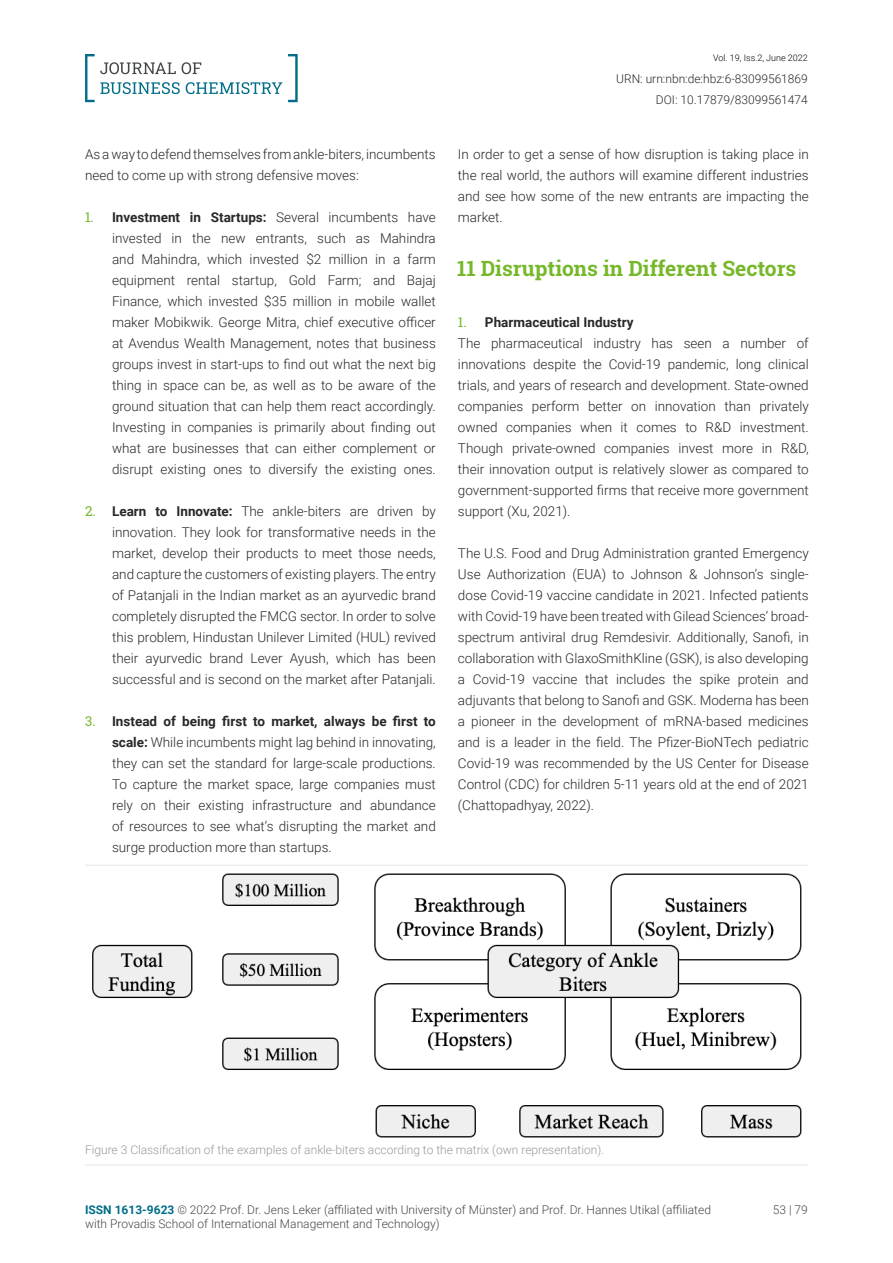
<style>
.page{position:relative;width:893px;height:1263px;background:#fff}
.page>*{position:absolute;margin:0;border:0;box-sizing:border-box;transform-origin:0 0}
.t1{font:700 21px "Roboto Slab";color:#76b82a}
.t2{font:300 13.5px/21px "Roboto";color:#282827;text-align:justify}
.t3{font:13.5px "Roboto Bold 2";color:#282827}
.t4{font:300 12px/14.4px "Roboto";color:#444749}
.t5{font:300 12px "Roboto";color:#979a97}
.t6{font:300 12px/21px "Roboto";color:#282827;text-align:right}
.t7{font:300 9px "Roboto";color:#000}
.s1{font-family:"Roboto Slab";font-weight:400;color:#76b82a}
.s2{font-weight:700}
.s3{font-family:"Roboto Slab";color:#76b82a}
.s4{font-weight:700;color:#006e89}
</style>
<div class="page">
<hr style="left:85px;top:1164px;width:723px;height:2px;background:#ededed">
<svg style="left:288px;top:54px;width:10px;height:48px"></svg>
<svg style="left:85px;top:54px;width:197px;height:48px"></svg>
<hr style="left:85px;top:864px;width:723px;height:2px;background:#ededed">
<img style="left:92px;top:873px;width:710px;height:265px">
<p class="t7" style="left:713px;top:51px;width:96px">Vol. 19, Iss.2, June 2022</p>
<p class="t2" style="left:85px;top:143px;width:352px">As a way to defend themselves from ankle-biters, incumbents need to come up with strong defensive moves:</p>
<p class="t2" style="left:112px;top:206px;width:325px;text-indent:-27px"><span class="s1">1.</span> <span class="s2">Investment in Startups:</span> Several incumbents have invested in the new entrants, such as Mahindra and Mahindra, which invested $2 million in a farm equipment rental startup, Gold Farm; and Bajaj Finance, which invested $35 million in mobile wallet maker Mobikwik. George Mitra, chief executive officer at Avendus Wealth Management, notes that business groups invest in start-ups to find out what the next big thing in space can be, as well as to be aware of the ground situation that can help them react accordingly.<br>Investing in companies is primarily about finding out what are businesses that can either complement or disrupt existing ones to diversify the existing ones.</p>
<p class="t2" style="left:112px;top:500px;width:325px;text-indent:-27px"><span class="s1">2.</span> <span class="s2">Learn to Innovate:</span> The ankle-biters are driven by innovation. They look for transformative needs in the market, develop their products to meet those needs, and capture the customers of existing players. The entry of Patanjali in the Indian market as an ayurvedic brand completely disrupted the FMCG sector. In order to solve this problem, Hindustan Unilever Limited (HUL) revived their ayurvedic brand Lever Ayush, which has been successful and is second on the market after Patanjali.</p>
<p class="t3" style="left:85px;top:712px;width:352px"><span class="s3">3.</span> Instead of being first to market, always be first to</p>
<p class="t2" style="left:112px;top:731px;width:325px"><span class="s2">scale:</span> While incumbents might lag behind in innovating, they can set the standard for large-scale productions.<br>To capture the market space, large companies must rely on their existing infrastructure and abundance of resources to see what‘s disrupting the market and surge production more than startups.</p>
<p class="t6" style="left:616px;top:67px;width:193px">URN: urn:nbn:de:hbz:6-83099561869<br>DOI: 10.17879/83099561474</p>
<p class="t2" style="left:458px;top:143px;width:352px">In order to get a sense of how disruption is taking place in the real world, the authors will examine different industries and see how some of the new entrants are impacting the market.</p>
<h1 class="t1" style="left:457px;top:254px;width:341px">11 Disruptions in Different Sectors</h1>
<p class="t3" style="left:458px;top:313px;width:177px"><span class="s3">1.</span> Pharmaceutical Industry</p>
<p class="t2" style="left:458px;top:332px;width:352px">The pharmaceutical industry has seen a number of innovations despite the Covid-19 pandemic, long clinical trials, and years of research and development. State-owned companies perform better on innovation than privately owned companies when it comes to R&amp;D investment.<br>Though private-owned companies invest more in R&amp;D, their innovation output is relatively slower as compared to government-supported firms that receive more government support (Xu, 2021).</p>
<p class="t2" style="left:458px;top:542px;width:352px">The U.S. Food and Drug Administration granted Emergency Use Authorization (EUA) to Johnson &amp; Johnson‘s single&shy;dose Covid-19 vaccine candidate in 2021. Infected patients with Covid-19 have been treated with Gilead Sciences‘ broad&shy;spectrum antiviral drug Remdesivir. Additionally, Sanofi, in collaboration with GlaxoSmithKline (GSK), is also developing a Covid-19 vaccine that includes the spike protein and adjuvants that belong to Sanofi and GSK. Moderna has been a pioneer in the development of mRNA-based medicines and is a leader in the field. The Pfizer-BioNTech pediatric Covid-19 was recommended by the US Center for Disease Control (CDC) for children 5-11 years old at the end of 2021 (Chattopadhyay, 2022).</p>
<p class="t5" style="left:85px;top:1141px;width:521px">Figure 3 Classification of the examples of ankle-biters according to the matrix (own representation).</p>
<p class="t4" style="left:85px;top:1202px;width:627px"><span class="s4">ISSN 1613-9623</span> © 2022 Prof. Dr. Jens Leker (affiliated with University of Münster) and Prof. Dr. Hannes Utikal (affiliated with Provadis School of International Management and Technology)</p>
<p class="t4" style="left:773px;top:1202px;width:37px">53 | 79</p>
</div>
